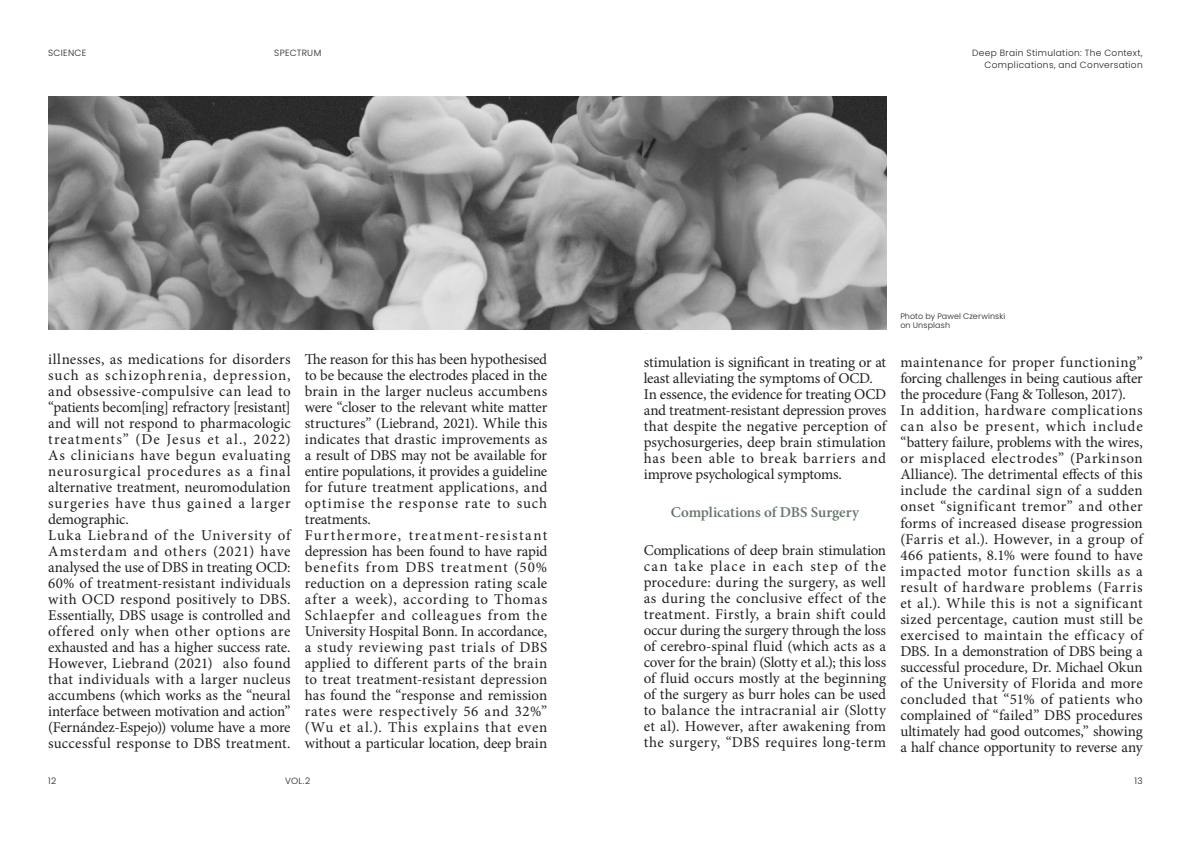
<style>
.page{position:relative;width:1191px;height:842px;background:#fff}
.page>*{position:absolute;margin:0;border:0;box-sizing:border-box;transform-origin:0 0}
.Body_style{font:15px/16px "Minion Pro";letter-spacing:.005em;color:#231f20;text-align:justify}
.Body_style_B{font:600 15px "Minion Pro";letter-spacing:-.01em;color:#66776c}
.Page_N_style_R{font:300 9px/12px "Poppins";letter-spacing:.035em;color:#231f20;text-align:right}
.Page_N_style_L{font:300 9px "Poppins";letter-spacing:.03em;color:#231f20}
.Reference_style_L{font:300 8px "Poppins";letter-spacing:.015em;color:#231f20}
</style>
<div class="page">
<img style="left:48px;top:97px;width:838px;height:232px">
<p class="Page_N_style_L" style="left:48px;top:47px;width:40px">SCIENCE</p>
<p class="Page_N_style_R" style="left:274px;top:47px;width:48px">SPECTRUM</p>
<p class="Page_N_style_R" style="left:972px;top:47px;width:172px">Deep Brain Stimulation: The Context,<br>Complications, and Conversation</p>
<p class="Body_style" style="left:48px;top:351px;width:244px">illnesses, as medications for disorders such as schizophrenia, depression, and obsessive-compulsive can lead to “patients becom[ing] refractory [resistant] and will not respond to pharmacologic treatments” (De Jesus et al., 2022)<br>As clinicians have begun evaluating neurosurgical procedures as a final alternative treatment, neuromodulation surgeries have thus gained a larger demographic.</p>
<p class="Body_style" style="left:48px;top:527px;width:244px">Luka Liebrand of the University of Amsterdam and others (2021) have analysed the use of DBS in treating OCD:<br>60% of treatment-resistant individuals with OCD respond positively to DBS.<br>Essentially, DBS usage is controlled and offered only when other options are exhausted and has a higher success rate.<br>However, Liebrand (2021) also found that individuals with a larger nucleus accumbens (which works as the “neural interface between motivation and action” (Fernández-Espejo)) volume have a more successful response to DBS treatment.</p>
<p class="Body_style" style="left:305px;top:351px;width:244px">The reason for this has been hypothesised to be because the electrodes placed in the brain in the larger nucleus accumbens were “closer to the relevant white matter structures” (Liebrand, 2021). While this indicates that drastic improvements as a result of DBS may not be available for entire populations, it provides a guideline for future treatment applications, and optimise the response rate to such treatments.</p>
<p class="Body_style" style="left:305px;top:527px;width:244px">Furthermore, treatment-resistant depression has been found to have rapid benefits from DBS treatment (50% reduction on a depression rating scale after a week), according to Thomas Schlaepfer and colleagues from the University Hospital Bonn. In accordance, a study reviewing past trials of DBS applied to different parts of the brain to treat treatment-resistant depression has found the “response and remission rates were respectively 56 and 32%” (Wu et al.). This explains that even without a particular location, deep brain</p>
<p class="Body_style" style="left:643px;top:355px;width:244px">stimulation is significant in treating or at least alleviating the symptoms of OCD.</p>
<p class="Body_style" style="left:643px;top:387px;width:244px">In essence, the evidence for treating OCD and treatment-resistant depression proves that despite the negative perception of psychosurgeries, deep brain stimulation has been able to break barriers and improve psychological symptoms.</p>
<p class="Body_style_B" style="left:671px;top:502px;width:190px">Complications of DBS Surgery</p>
<p class="Body_style" style="left:643px;top:542px;width:244px">Complications of deep brain stimulation can take place in each step of the procedure: during the surgery, as well as during the conclusive effect of the treatment. Firstly, a brain shift could occur during the surgery through the loss of cerebro-spinal fluid (which acts as a cover for the brain) (Slotty et al.); this loss of fluid occurs mostly at the beginning of the surgery as burr holes can be used to balance the intracranial air (Slotty et al). However, after awakening from the surgery, “DBS requires long-term</p>
<p class="Reference_style_L" style="left:900px;top:311px;width:106px">Photo by Pawel Czerwinski</p>
<p class="Reference_style_L" style="left:900px;top:320px;width:51px">on Unsplash</p>
<p class="Body_style" style="left:900px;top:355px;width:244px">maintenance for proper functioning” forcing challenges in being cautious after the procedure (Fang &amp; Tolleson, 2017).</p>
<p class="Body_style" style="left:900px;top:403px;width:244px">In addition, hardware complications can also be present, which include “battery failure, problems with the wires, or misplaced electrodes” (Parkinson Alliance). The detrimental effects of this include the cardinal sign of a sudden onset “significant tremor” and other forms of increased disease progression (Farris et al.). However, in a group of 466 patients, 8.1% were found to have impacted motor function skills as a result of hardware problems (Farris et al.). While this is not a significant sized percentage, caution must still be exercised to maintain the efficacy of DBS. In a demonstration of DBS being a successful procedure, Dr. Michael Okun of the University of Florida and more concluded that “51% of patients who complained of “failed” DBS procedures ultimately had good outcomes,” showing a half chance opportunity to reverse any</p>
<p class="Page_N_style_R" style="left:48px;top:775px;width:10px">12</p>
<p class="Page_N_style_R" style="left:285px;top:775px;width:27px">VOL.2</p>
<p class="Page_N_style_R" style="left:1134px;top:775px;width:10px">13</p>
</div>
